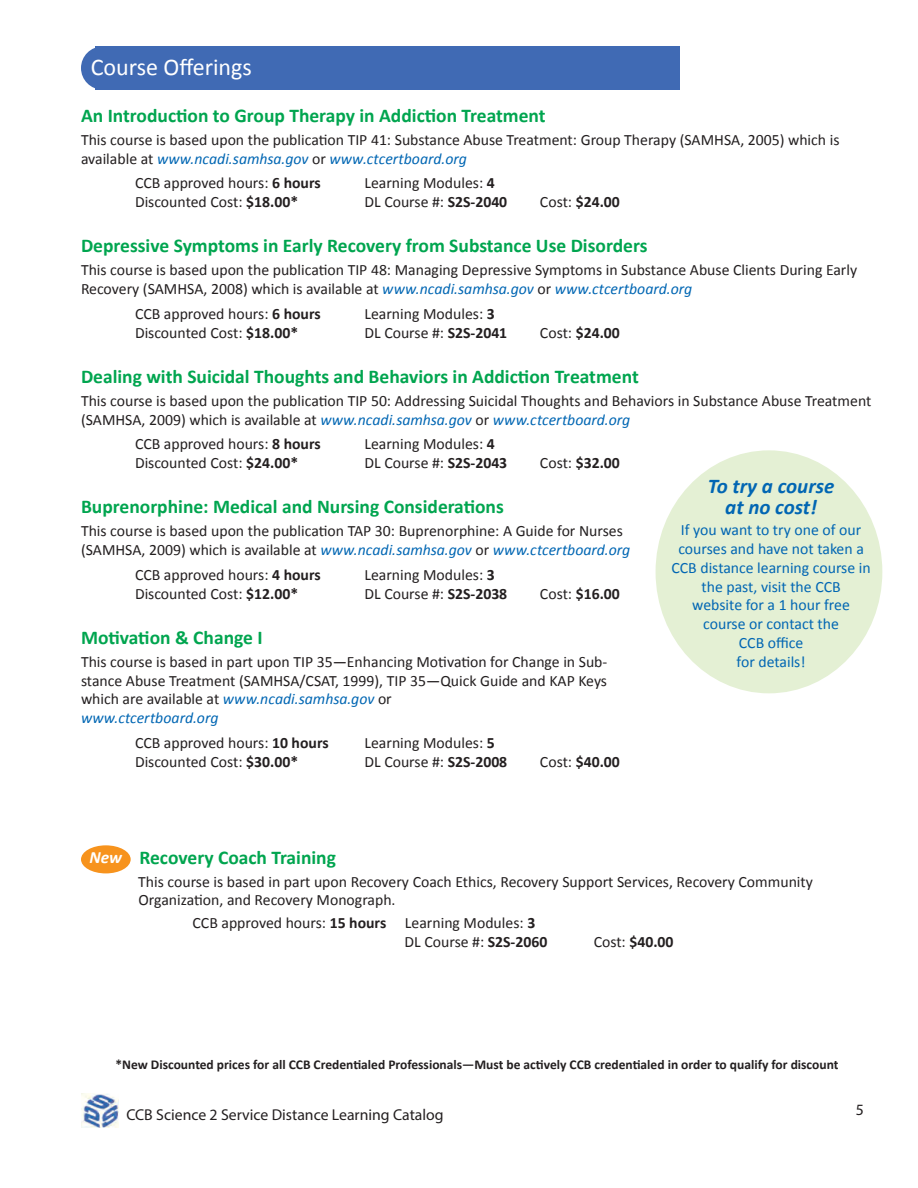
<style>
.page{position:relative;width:918px;height:1188px;background:#fff}
.page>*{position:absolute;margin:0;border:0;box-sizing:border-box;transform-origin:0 0}
.t1{font:24px "Calibri";color:#fff}
.try_ttl{font:italic 700 21px/21px "Calibri";color:#0166b3;text-align:center}
.course_ttl{font:700 19.5px "Calibri";color:#00a54f}
.synnopsiscourse_ttl{font:700 19.5px "Calibri";color:#00a54f}
.t2{font:italic 700 17.25px "Calibri";color:#fff}
.course_descipr{font:15.75px/18.8px "Calibri";color:#231f20}
.course_lockup{font:15.75px "Calibri";color:#231f20}
.synnopsiscourse_ttl-2{font:15.75px/18.8px "Calibri";color:#231f20}
.try_txt{font:15.75px/18.8px "Calibri";color:#0166b3;text-align:center}
.course_lockup-2{font:700 15.75px "Calibri";color:#231f20}
.t3{font:15.75px "Myriad Pro";color:#231f20}
.synnopsiscourse_lock{font:15.75px "Calibri";color:#231f20}
.synnopsiscourse_lock-2{font:700 15.75px "Calibri";color:#231f20}
.note{font:700 13.5px "Calibri";color:#231f20}
.s1{font-style:italic;color:#0166b3}
.s2{font-weight:700}
.s3{font-weight:400}
</style>
<div class="page">
<img style="left:81px;top:1093px;width:38px;height:35px">
<div style="left:656px;top:450px;width:226px;height:243px;background:#e4f0d4;border-radius:50%"></div>
<div style="left:81px;top:845px;width:50px;height:28px;background:#f7931d;border-radius:50%"></div>
<div style="left:95px;top:46px;width:584px;height:44px;background:#406ab4"></div>
<div style="left:81px;top:46px;width:43px;height:44px;background:#406ab4;border-radius:50%"></div>
<p class="t1" style="left:91px;top:52px;width:163px">Course Offerings</p>
<p class="course_ttl" style="left:81px;top:103px;width:466px">An Introduction to Group Therapy in Addiction Treatment</p>
<p class="course_descipr" style="left:81px;top:129px;width:760px">This course is based upon the publication TIP 41: Substance Abuse Treatment: Group Therapy (SAMHSA, 2005) which is available at <span class="s1">www.ncadi.samhsa.gov</span> or <span class="s1">www.ctcertboard.org</span></p>
<p class="course_lockup" style="left:135px;top:173px;width:187px">CCB approved hours: <span class="s2">6 hours</span></p>
<p class="course_lockup" style="left:364px;top:173px;width:132px">Learning Modules: <span class="s2">4</span></p>
<p class="course_lockup" style="left:135px;top:192px;width:165px">Discounted Cost: <span class="s2">$18.00*</span></p>
<p class="course_lockup" style="left:365px;top:192px;width:144px">DL Course #: <span class="s2">S2S-2040</span></p>
<p class="course_lockup-2" style="left:540px;top:192px;width:81px"><span class="s3">Cost:</span> $24.00</p>
<p class="course_ttl" style="left:81px;top:233px;width:568px">Depressive Symptoms in Early Recovery from Substance Use Disorders</p>
<p class="course_descipr" style="left:81px;top:260px;width:778px">This course is based upon the publication TIP 48: Managing Depressive Symptoms in Substance Abuse Clients During Early<br>Recovery (SAMHSA, 2008) which is available at <span class="s1">www.ncadi.samhsa.gov</span> or <span class="s1">www.ctcertboard.org</span></p>
<p class="course_lockup" style="left:135px;top:304px;width:187px">CCB approved hours: <span class="s2">6 hours</span></p>
<p class="course_lockup" style="left:364px;top:304px;width:132px">Learning Modules: <span class="s2">3</span></p>
<p class="course_lockup" style="left:135px;top:323px;width:165px">Discounted Cost: <span class="s2">$18.00*</span></p>
<p class="course_lockup" style="left:365px;top:323px;width:144px">DL Course #: <span class="s2">S2S-2041</span></p>
<p class="course_lockup-2" style="left:540px;top:322px;width:81px"><span class="s3">Cost:</span> $24.00</p>
<p class="course_ttl" style="left:81px;top:364px;width:559px">Dealing with Suicidal Thoughts and Behaviors in Addiction Treatment</p>
<p class="course_descipr" style="left:81px;top:390px;width:792px">This course is based upon the publication TIP 50: Addressing Suicidal Thoughts and Behaviors in Substance Abuse Treatment (SAMHSA, 2009) which is available at <span class="s1">www.ncadi.samhsa.gov</span> or <span class="s1">www.ctcertboard.org</span></p>
<p class="course_lockup" style="left:135px;top:434px;width:187px">CCB approved hours: <span class="s2">8 hours</span></p>
<p class="course_lockup" style="left:364px;top:434px;width:132px">Learning Modules: <span class="s2">4</span></p>
<p class="course_lockup" style="left:135px;top:453px;width:165px">Discounted Cost: <span class="s2">$24.00*</span></p>
<p class="course_lockup" style="left:365px;top:453px;width:144px">DL Course #: <span class="s2">S2S-2043</span></p>
<p class="course_lockup-2" style="left:540px;top:453px;width:81px"><span class="s3">Cost:</span> $32.00</p>
<p class="course_ttl" style="left:81px;top:494px;width:424px">Buprenorphine: Medical and Nursing Considerations</p>
<p class="course_descipr" style="left:81px;top:521px;width:551px">This course is based upon the publication TAP 30: Buprenorphine: A Guide for Nurses (SAMHSA, 2009) which is available at <span class="s1">www.ncadi.samhsa.gov</span> or <span class="s1">www.ctcertboard.org</span></p>
<p class="course_lockup" style="left:135px;top:565px;width:187px">CCB approved hours: <span class="s2">4 hours</span></p>
<p class="course_lockup" style="left:364px;top:565px;width:132px">Learning Modules: <span class="s2">3</span></p>
<p class="course_lockup" style="left:135px;top:584px;width:165px">Discounted Cost: <span class="s2">$12.00*</span></p>
<p class="course_lockup" style="left:365px;top:584px;width:144px">DL Course #: <span class="s2">S2S-2038</span></p>
<p class="course_lockup-2" style="left:540px;top:583px;width:81px"><span class="s3">Cost:</span> $16.00</p>
<p class="course_ttl" style="left:81px;top:625px;width:183px">Motivation &amp; Change I</p>
<p class="course_descipr" style="left:81px;top:651px;width:528px">This course is based in part upon TIP 35—Enhancing Motivation for Change in Sub&shy;stance Abuse Treatment (SAMHSA/CSAT, 1999), TIP 35—Quick Guide and KAP Keys which are available at <span class="s1">www.ncadi.samhsa.gov</span> or<br><span class="s1">www.ctcertboard.org</span></p>
<p class="course_lockup" style="left:135px;top:733px;width:195px">CCB approved hours: <span class="s2">10 hours</span></p>
<p class="course_lockup" style="left:365px;top:733px;width:132px">Learning Modules: <span class="s2">5</span></p>
<p class="course_lockup" style="left:135px;top:752px;width:165px">Discounted Cost: <span class="s2">$30.00*</span></p>
<p class="course_lockup" style="left:365px;top:752px;width:144px">DL Course #: <span class="s2">S2S-2008</span></p>
<p class="course_lockup-2" style="left:540px;top:751px;width:81px"><span class="s3">Cost:</span> $40.00</p>
<p class="try_ttl" style="left:708px;top:475px;width:128px">To try a course at no cost!</p>
<p class="try_txt" style="left:672px;top:520px;width:201px">If you want to try one of our courses and have not taken a<br>CCB distance learning course in the past, visit the CCB<br>website for a 1 hour free course or contact the<br>CCB office<br>for details!</p>
<p class="t2" style="left:89px;top:846px;width:34px">New</p>
<p class="synnopsiscourse_ttl" style="left:139px;top:845px;width:198px">Recovery Coach Training</p>
<p class="synnopsiscourse_ttl-2" style="left:138px;top:871px;width:676px">This course is based in part upon Recovery Coach Ethics, Recovery Support Services, Recovery Community<br>Organization, and Recovery Monograph.</p>
<p class="synnopsiscourse_ttl-2" style="left:193px;top:912px;width:344px">CCB approved hours: <span class="s2">15 hours</span> Learning Modules: <span class="s2">3</span></p>
<p class="synnopsiscourse_lock" style="left:405px;top:932px;width:144px">DL Course #: <span class="s2">S2S-2060</span></p>
<p class="synnopsiscourse_lock-2" style="left:594px;top:931px;width:81px"><span class="s3">Cost:</span> $40.00</p>
<p class="note" style="left:115px;top:1055px;width:725px">*New Discounted prices for all CCB Credentialed Professionals—Must be actively CCB credentialed in order to qualify for discount</p>
<p class="t3" style="left:126px;top:1105px;width:319px">CCB Science 2 Service Distance Learning Catalog</p>
<p class="t3" style="left:856px;top:1100px;width:10px">5</p>
</div>
